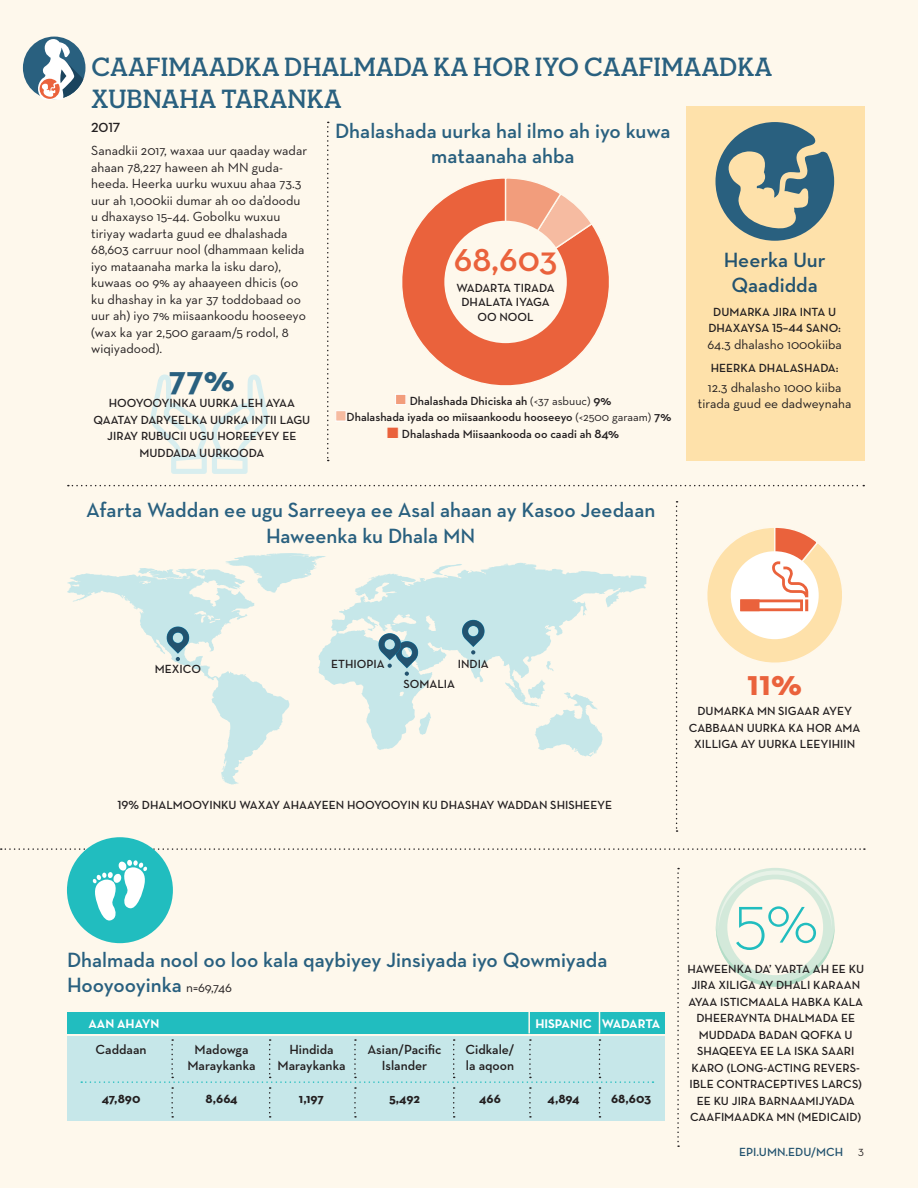
<style>
.page{position:relative;width:918px;height:1188px;background:#fef8ec}
.page>*{position:absolute;margin:0;border:0;box-sizing:border-box;transform-origin:0 0}
.t1{font:300 72px "Neutraface Text";color:#21bdbf}
.t2{font:700 36.15px "Neutraface Text";color:#ea623c}
.t3{font:700 36.15px "Neutraface Text";color:#29607f}
.t4{font:600 36px "Neutraface Text";color:#ea623c}
.t5{font:700 27px/31.5px "Neutraface Slab Display";letter-spacing:.02em;color:#29607f}
.t6{font:600 21px/25.2px "Neutraface Text";color:#29607f;text-align:center}
.t7{font:600 21px/25.2px "Neutraface Text";color:#23536f;text-align:center}
.t8{font:13.5px/16.5px "Neutraface Text";color:#231f20;text-align:center}
.t9{font:600 13.5px "Neutraface Text";color:#231f20}
.t10{font:700 13.5px "Neutraface Text";letter-spacing:-.005em;color:#231f20}
.t11{font:700 12.75px "Neutraface Text";color:#fff}
.t12{font:600 12px/16.5px "Neutraface Text";color:#231f20;text-align:center}
.t13{font:600 12px "Neutraface Text";color:#23536f}
.t14{font:10.5px "Neutraface Text";color:#231f20}
.s1{color:#f29d7c}
.s2{font-weight:400}
.s3{font-size:13.5px}
.s4{color:#f6bba1}
.s5{color:#ea623c}
.s6{font-weight:400;font-size:13.5px;color:#231f20}
</style>
<div class="page">
<div style="left:67px;top:1036px;width:598px;height:85px;background:#c6e7e9"></div>
<div style="left:23px;top:37px;width:62px;height:62px;background:#29607f;border-radius:50%"></div>
<svg style="left:34px;top:36px;width:49px;height:64px"></svg>
<div style="left:395px;top:394px;width:11px;height:11px;border:1px solid #fff"></div>
<div style="left:335px;top:410px;width:12px;height:12px;border:1px solid #fff"></div>
<svg style="left:395px;top:178px;width:214px;height:224px"></svg>
<svg style="left:504px;top:178px;width:90px;height:106px"></svg>
<div style="left:444px;top:221px;width:123px;height:122px;background:#fef8ec;border-radius:50%"></div>
<svg style="left:150px;top:374px;width:118px;height:100px"></svg>
<svg style="left:327px;top:122px;width:2px;height:339px"></svg>
<svg style="left:68px;top:485px;width:796px;height:1px"></svg>
<svg style="left:676px;top:501px;width:2px;height:331px"></svg>
<svg style="left:1px;top:848px;width:864px;height:2px"></svg>
<svg style="left:677px;top:868px;width:2px;height:279px"></svg>
<div style="left:686px;top:107px;width:179px;height:354px;background:#fee1aa"></div>
<div style="left:67px;top:1012px;width:598px;height:21px;background:#21bdbf"></div>
<svg style="left:716px;top:868px;width:119px;height:119px"></svg>
<div style="left:67px;top:837px;width:106px;height:106px;background:#21bdbf;border-radius:50%"></div>
<svg style="left:93px;top:860px;width:54px;height:61px"></svg>
<svg style="left:716px;top:122px;width:118px;height:119px"></svg>
<svg style="left:318px;top:563px;width:328px;height:187px"></svg>
<svg style="left:225px;top:553px;width:101px;height:40px"></svg>
<svg style="left:432px;top:563px;width:30px;height:12px"></svg>
<svg style="left:67px;top:568px;width:223px;height:217px"></svg>
<svg style="left:528px;top:679px;width:75px;height:78px"></svg>
<svg style="left:546px;top:661px;width:8px;height:10px"></svg>
<svg style="left:418px;top:712px;width:13px;height:23px"></svg>
<svg style="left:166px;top:625px;width:24px;height:36px"></svg>
<svg style="left:461px;top:619px;width:25px;height:35px"></svg>
<svg style="left:377px;top:632px;width:42px;height:44px;background:#8db2be"></svg>
<svg style="left:707px;top:528px;width:135px;height:135px"></svg>
<svg style="left:81px;top:1039px;width:572px;height:79px"></svg>
<hr style="left:528px;top:1009px;width:2px;height:24px;background:#fef8ec">
<svg style="left:599px;top:1012px;width:1px;height:21px"></svg>
<p class="t5" style="left:92px;top:52px;width:682px">CAAFIMAADKA DHALMADA KA HOR IYO CAAFIMAADKA<br>XUBNAHA TARANKA</p>
<p class="t9" style="left:91px;top:119px;width:31px">2017</p>
<p class="t8" style="left:91px;top:142px;width:217px;text-align:left">Sanadkii 2017, waxaa uur qaaday wadar ahaan 78,227 haween ah MN guda&shy;heeda. Heerka uurku wuxuu ahaa 73.3 uur ah 1,000kii dumar ah oo da’doodu u dhaxayso 15–44. Gobolku wuxuu tiriyay wadarta guud ee dhalashada 68,603 carruur nool (dhammaan kelida iyo mataanaha marka la isku daro), kuwaas oo 9% ay ahaayeen dhicis (oo ku dhashay in ka yar 37 toddobaad oo uur ah) iyo 7% miisaankoodu hooseeyo (wax ka yar 2,500 garaam/5 rodol, 8 wiqiyadood).</p>
<p class="t3" style="left:169px;top:355px;width:68px">77%</p>
<p class="t12" style="left:93px;top:395px;width:219px">HOOYOOYINKA UURKA LEH AYAA<br>QAATAY DARYEELKA UURKA INTII LAGU<br>JIRAY RUBUCII UGU HOREEYEY EE<br>MUDDADA UURKOODA</p>
<p class="t6" style="left:335px;top:118px;width:337px">Dhalashada uurka hal ilmo ah iyo kuwa mataanaha ahba</p>
<p class="t4" style="left:454px;top:236px;width:105px">68,603</p>
<p class="t12" style="left:457px;top:281px;width:100px;line-height:14.4px">WADARTA TIRADA<br>DHALATA IYAGA<br>OO NOOL</p>
<p class="t12" style="left:395px;top:392px;width:218px"><span class="s1">■</span> Dhalashada Dhiciska ah <span class="s2">(&lt;37 asbuuc)</span> <span class="s3">9%</span></p>
<p class="t12" style="left:335px;top:409px;width:338px"><span class="s4">■</span>Dhalashada iyada oo miisaankoodu hooseeyo <span class="s2">(&lt;2500 garaam)</span> <span class="s3">7%</span></p>
<p class="t12" style="left:387px;top:425px;width:233px"><span class="s5">■</span> Dhalashada Miisaankooda oo caadi ah <span class="s3">84%</span></p>
<p class="t6" style="left:86px;top:498px;width:571px">Afarta Waddan ee ugu Sarreeya ee Asal ahaan ay Kasoo Jeedaan<br>Haweenka ku Dhala MN</p>
<p class="t7" style="left:724px;top:247px;width:104px">Heerka Uur<br>Qaadidda</p>
<p class="t12" style="left:708px;top:303px;width:134px">DUMARKA JIRA INTA U<br>DHAXAYSA 15–44 SANO:</p>
<p class="t8" style="left:708px;top:336px;width:136px">64.3 dhalasho 1000kiiba</p>
<p class="t12" style="left:711px;top:359px;width:129px">HEERKA DHALASHADA:</p>
<p class="t8" style="left:698px;top:379px;width:155px">12.3 dhalasho 1000 kiiba tirada guud ee dadweynaha</p>
<p class="t12" style="left:155px;top:661px;width:48px">MEXICO</p>
<p class="t12" style="left:331px;top:655px;width:55px">ETHIOPIA</p>
<p class="t12" style="left:458px;top:655px;width:33px">INDIA</p>
<p class="t12" style="left:403px;top:675px;width:53px">SOMALIA</p>
<p class="t12" style="left:117px;top:796px;width:496px">19% DHALMOOYINKU WAXAY AHAAYEEN HOOYOOYIN KU DHASHAY WADDAN SHISHEEYE</p>
<p class="t2" style="left:747px;top:659px;width:56px">11%</p>
<p class="t12" style="left:689px;top:703px;width:173px">DUMARKA MN SIGAAR AYEY<br>CABBAAN UURKA KA HOR AMA<br>XILLIGA AY UURKA LEEYIHIIN</p>
<p class="t6" style="left:67px;top:947px;width:542px;text-align:left">Dhalmada nool oo loo kala qaybiyey Jinsiyada iyo Qowmiyada<br>Hooyooyinka <span class="s6">n=69,746</span></p>
<p class="t11" style="left:88px;top:1015px;width:72px">AAN AHAYN</p>
<p class="t11" style="left:535px;top:1015px;width:126px">HISPANIC WADARTA</p>
<p class="t9" style="left:96px;top:1041px;width:53px">Caddaan</p>
<p class="t9" style="left:195px;top:1041px;width:55px">Madowga</p>
<p class="t9" style="left:289px;top:1041px;width:46px">Hindida</p>
<p class="t9" style="left:368px;top:1041px;width:75px">Asian/Pacific</p>
<p class="t9" style="left:466px;top:1041px;width:50px">Cidkale/</p>
<p class="t9" style="left:188px;top:1057px;width:70px">Maraykanka</p>
<p class="t9" style="left:278px;top:1057px;width:70px">Maraykanka</p>
<p class="t9" style="left:382px;top:1057px;width:47px">Islander</p>
<p class="t9" style="left:466px;top:1057px;width:50px">la aqoon</p>
<p class="t10" style="left:102px;top:1090px;width:40px">47,890</p>
<p class="t10" style="left:206px;top:1090px;width:34px">8,664</p>
<p class="t10" style="left:299px;top:1090px;width:27px">1,197</p>
<p class="t10" style="left:389px;top:1090px;width:33px">5,492</p>
<p class="t10" style="left:479px;top:1090px;width:23px">466</p>
<p class="t10" style="left:548px;top:1090px;width:33px">4,894</p>
<p class="t10" style="left:611px;top:1090px;width:42px">68,603</p>
<p class="t1" style="left:733px;top:873px;width:86px">5%</p>
<p class="t12" style="left:687px;top:960px;width:178px">HAWEENKA DA’ YARTA AH EE KU<br>JIRA XILIGA AY DHALI KARAAN<br>AYAA ISTICMAALA HABKA KALA<br>DHEERAYNTA DHALMADA EE<br>MUDDADA BADAN QOFKA U<br>SHAQEEYA EE LA ISKA SAARI<br>KARO (LONG-ACTING REVERS-<br>IBLE CONTRACEPTIVES LARCS)<br>EE KU JIRA BARNAAMIJYADA<br>CAAFIMAADKA MN (MEDICAID)</p>
<p class="t13" style="left:739px;top:1145px;width:106px">EPI.UMN.EDU/MCH</p>
<p class="t14" style="left:858px;top:1146px;width:7px">3</p>
</div>
